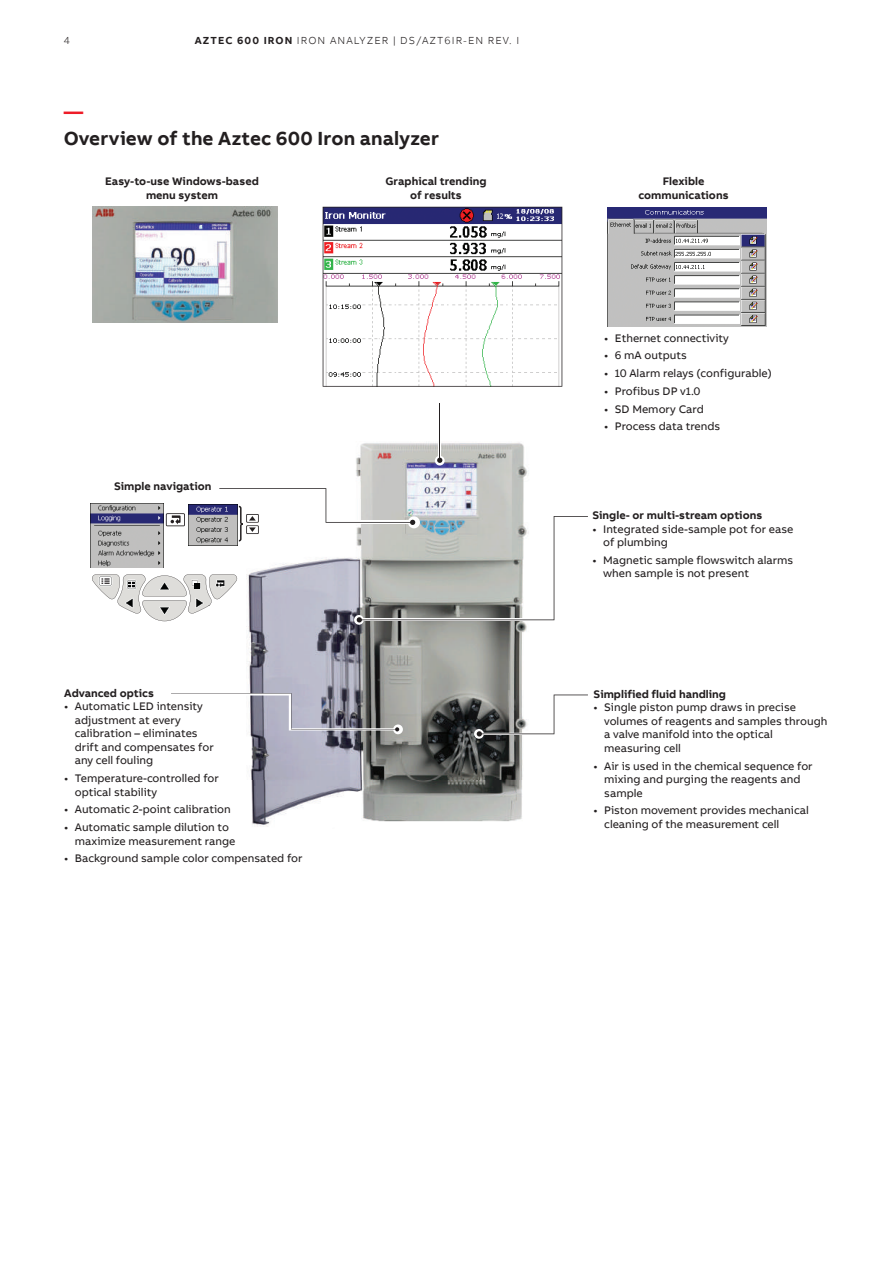
<style>
.page{position:relative;width:893px;height:1263px;background:#fff}
.page>*{position:absolute;margin:0;border:0;box-sizing:border-box;transform-origin:0 0}
.t1{font:700 19.5px "AB Bvoice";letter-spacing:.005em;color:#231f20}
.t2{font:700 19.5px "AB Bvoice";color:#ee1c28}
.t3{font:11.25px/13.5px "AB Bvoice";color:#231f20}
.t4{font:700 11.25px/13.5px "AB Bvoice";color:#231f20;text-align:center}
.t5{font:300 10.5px "AB Bvoice";letter-spacing:.1em;color:#231f20}
.s1{font-weight:700}
</style>
<div class="page">
<img style="left:608px;top:207px;width:159px;height:119px">
<img style="left:93px;top:207px;width:185px;height:116px">
<img style="left:246px;top:442px;width:283px;height:385px">
<hr style="left:439px;top:402px;width:2px;height:55px;background:#fff">
<svg style="left:435px;top:456px;width:10px;height:9px"></svg>
<hr style="left:439px;top:404px;width:1px;height:54px;background:#231f20">
<svg style="left:437px;top:458px;width:5px;height:5px"></svg>
<svg style="left:393px;top:724px;width:10px;height:10px"></svg>
<svg style="left:171px;top:693px;width:228px;height:38px"></svg>
<svg style="left:323px;top:207px;width:239px;height:180px"></svg>
<svg style="left:474px;top:729px;width:10px;height:10px"></svg>
<svg style="left:477px;top:694px;width:111px;height:42px"></svg>
<svg style="left:354px;top:615px;width:10px;height:10px"></svg>
<svg style="left:92px;top:488px;width:496px;height:134px"></svg>
<p class="t5" style="left:64px;top:34px;width:8px">4</p>
<p class="t5" style="left:195px;top:34px;width:326px"><span class="s1">AZTEC 600 IRON</span> IRON ANALYZER | DS/AZT6IR-EN REV. I</p>
<h1 class="t2" style="left:64px;top:99px;width:21px">—</h1>
<h1 class="t1" style="left:64px;top:126px;width:377px">Overview of the Aztec 600 Iron analyzer</h1>
<p class="t4" style="left:105px;top:175px;width:155px">Easy-to-use Windows-based menu system</p>
<p class="t4" style="left:386px;top:175px;width:102px">Graphical trending of results</p>
<p class="t4" style="left:638px;top:175px;width:92px">Flexible communications</p>
<p class="t4" style="left:114px;top:479px;width:99px">Simple navigation</p>
<p class="t4" style="left:64px;top:686px;width:91px">Advanced optics</p>
<p class="t3" style="left:75px;top:700px;width:140px;text-indent:-11px">• Automatic LED intensity adjustment at every calibration – eliminates drift and compensates for any cell fouling</p>
<p class="t3" style="left:75px;top:771px;width:146px;text-indent:-11px">• Temperature-controlled for optical stability</p>
<p class="t3" style="left:64px;top:803px;width:168px">• Automatic 2-point calibration</p>
<p class="t3" style="left:75px;top:820px;width:162px;text-indent:-11px">• Automatic sample dilution to maximize measurement range</p>
<p class="t3" style="left:64px;top:852px;width:240px">• Background sample color compensated for</p>
<p class="t3" style="left:604px;top:331px;width:126px">• Ethernet connectivity</p>
<p class="t3" style="left:604px;top:349px;width:84px">• 6 mA outputs</p>
<p class="t3" style="left:604px;top:367px;width:169px">• 10 Alarm relays (configurable)</p>
<p class="t3" style="left:604px;top:384px;width:98px">• Profibus DP v1.0</p>
<p class="t3" style="left:604px;top:402px;width:101px">• SD Memory Card</p>
<p class="t3" style="left:604px;top:420px;width:118px">• Process data trends</p>
<p class="t4" style="left:593px;top:509px;width:171px">Single- or multi-stream options</p>
<p class="t3" style="left:603px;top:522px;width:192px;text-indent:-11px">• Integrated side-sample pot for ease of plumbing</p>
<p class="t3" style="left:603px;top:553px;width:192px;text-indent:-11px">• Magnetic sample flowswitch alarms when sample is not present</p>
<p class="t4" style="left:594px;top:687px;width:134px">Simplified fluid handling</p>
<p class="t3" style="left:604px;top:701px;width:225px;text-indent:-11px">• Single piston pump draws in precise volumes of reagents and samples through a valve manifold into the optical measuring cell</p>
<p class="t3" style="left:604px;top:759px;width:210px;text-indent:-11px">• Air is used in the chemical sequence for mixing and purging the reagents and sample</p>
<p class="t3" style="left:604px;top:804px;width:206px;text-indent:-11px">• Piston movement provides mechanical cleaning of the measurement cell</p>
</div>
